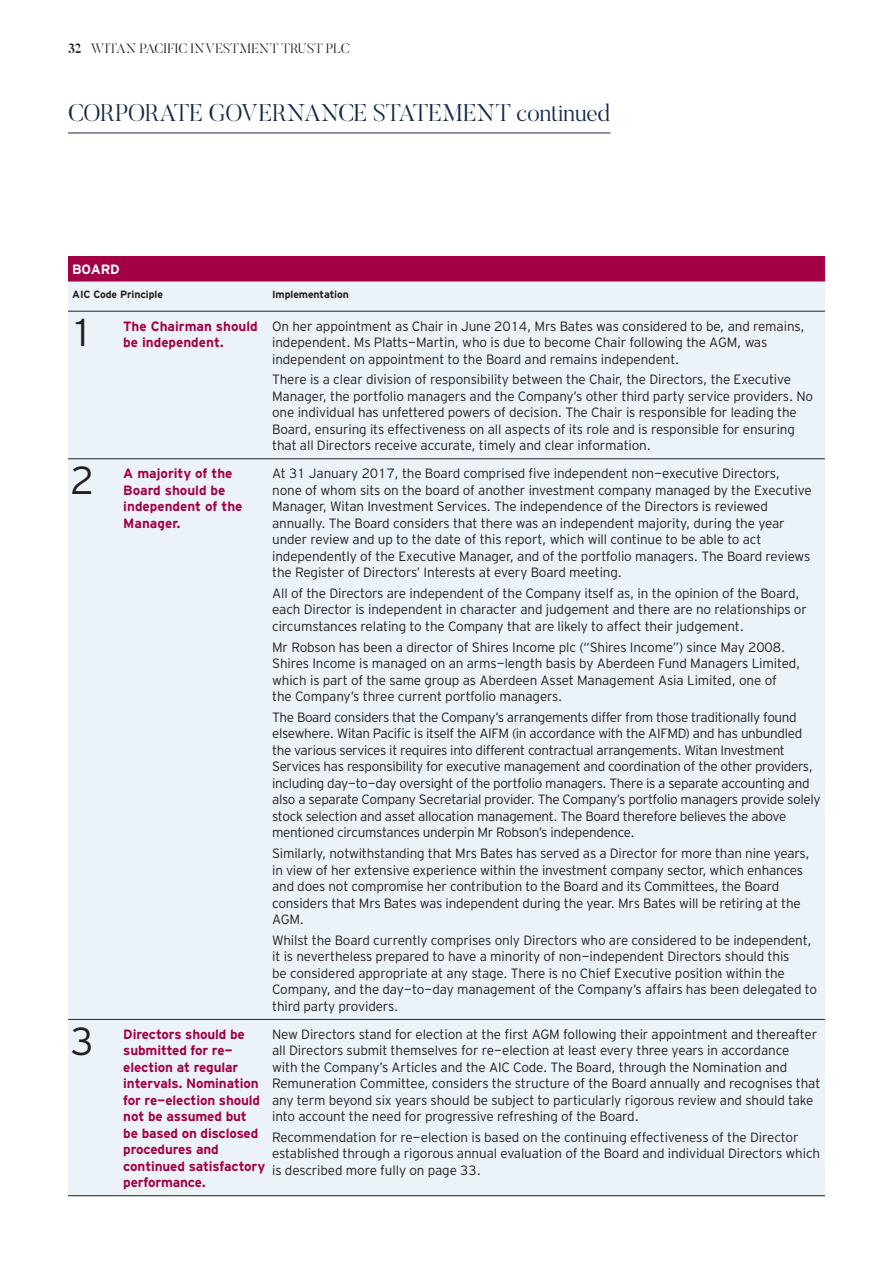
<style>
.page{position:relative;width:893px;height:1263px;background:#fff}
.page>*{position:absolute;margin:0;border:0;box-sizing:border-box;transform-origin:0 0}
.t1{font:300 39px "Interstate Tab";color:#231f20}
.t2{font:300 24px "Butler";letter-spacing:-.01em;color:#14274a}
.t3{font:300 13.5px/16.5px "Interstate Tab";letter-spacing:-.01em;color:#231f20}
.t4{font:700 13.5px/16.5px "Interstate Tab";letter-spacing:-.01em;color:#a40046}
.t5{font:300 13.5px "Butler";letter-spacing:.005em;color:#231f20}
.t6{font:700 13.5px "Interstate Tab";letter-spacing:-.015em;color:#fff}
.t7{font:700 10.5px "Interstate Tab";letter-spacing:-.01em;color:#231f20}
.s1{font-weight:700}
</style>
<div class="page">
<div style="left:68px;top:256px;width:757px;height:25px;background:#a40046"></div>
<div style="left:68px;top:281px;width:757px;height:914px;background:#ebf3f8"></div>
<hr style="left:68px;top:311px;width:757px;height:1px;background:#231f20">
<hr style="left:68px;top:458px;width:757px;height:1px;background:#231f20">
<hr style="left:68px;top:1019px;width:757px;height:1px;background:#231f20">
<hr style="left:68px;top:1195px;width:757px;height:1px;background:#231f20">
<hr style="left:68px;top:133px;width:542px;height:1px;background:#14274a">
<p class="t5" style="left:68px;top:41px;width:283px"><span class="s1">32</span> WITAN PACIFIC INVESTMENT TRUST PLC</p>
<h2 class="t2" style="left:68px;top:98px;width:544px">CORPORATE GOVERNANCE STATEMENT continued</h2>
<p class="t6" style="left:72px;top:265px;width:49px">BOARD</p>
<p class="t7" style="left:72px;top:291px;width:92px">AIC Code Principle</p>
<p class="t7" style="left:272px;top:291px;width:78px">Implementation</p>
<h1 class="t1" style="left:70px;top:319px;width:26px">1</h1>
<p class="t4" style="left:123px;top:319px;width:136px">The Chairman should be independent.</p>
<p class="t3" style="left:272px;top:319px;width:534px">On her appointment as Chair in June 2014, Mrs Bates was considered to be, and remains, independent. Ms Platts-Martin, who is due to become Chair following the AGM, was independent on appointment to the Board and remains independent.</p>
<p class="t3" style="left:272px;top:373px;width:543px">There is a clear division of responsibility between the Chair, the Directors, the Executive Manager, the portfolio managers and the Company’s other third party service providers. No one individual has unfettered powers of decision. The Chair is responsible for leading the Board, ensuring its effectiveness on all aspects of its role and is responsible for ensuring that all Directors receive accurate, timely and clear information.</p>
<h1 class="t1" style="left:70px;top:466px;width:26px">2</h1>
<p class="t4" style="left:123px;top:466px;width:121px">A majority of the<br>Board should be independent of the<br>Manager.</p>
<p class="t3" style="left:272px;top:467px;width:541px">At 31 January 2017, the Board comprised five independent non-executive Directors, none of whom sits on the board of another investment company managed by the Executive Manager, Witan Investment Services. The independence of the Directors is reviewed annually. The Board considers that there was an independent majority, during the year under review and up to the date of this report, which will continue to be able to act independently of the Executive Manager, and of the portfolio managers. The Board reviews the Register of Directors’ Interests at every Board meeting.</p>
<p class="t3" style="left:272px;top:586px;width:536px">All of the Directors are independent of the Company itself as, in the opinion of the Board, each Director is independent in character and judgement and there are no relationships or circumstances relating to the Company that are likely to affect their judgement.</p>
<p class="t3" style="left:272px;top:640px;width:530px">Mr Robson has been a director of Shires Income plc (“Shires Income”) since May 200 8.<br>Shires Income is managed on an arms-length basis by Aberdeen Fund Managers Limited, which is part of the same group as Aberdeen Asset Management Asia Limited, one of<br>the Company’s three current portfolio managers.</p>
<p class="t3" style="left:272px;top:710px;width:550px">The Board considers that the Company’s arrangements differ from those traditionally found elsewhere . Witan Pacific is itself the AIFM (in accordance with the AIFMD) and has unbundled the various services it requires into different contractual arrangements. Witan Investment Services has responsibility for executive management and coordination of the other providers, including day-to-day oversight of the portfolio managers. There is a separate accounting and also a separate Company Secretarial provider. The Company’s portfolio managers provide solely stock selection and asset allocation management. The Board therefore believes the above mentioned circumstances underpin Mr Robson’s independence.</p>
<p class="t3" style="left:272px;top:847px;width:539px">Similarly, notwithstanding that Mrs Bates has served as a Director for more than nine years, in view of her extensive experience within the investment company sector, which enhances and does not compromise her contribution to the Board and its Committees, the Board considers that Mrs Bates was independent during the year. Mrs Bates will be retiring at the AGM.</p>
<p class="t3" style="left:272px;top:933px;width:546px">Whilst the Board currently comprises only Directors who are considered to be independent, it is nevertheless prepared to have a minority of non-independent Directors should this<br>be considered appropriate at any stage. There is no Chief Executive position within the Company, and the day-to-day management of the Company’s affairs has been delegated to third party providers.</p>
<h1 class="t1" style="left:70px;top:1027px;width:26px">3</h1>
<p class="t4" style="left:123px;top:1027px;width:144px">Directors should be submitted for re&shy;election at regular intervals. Nomination for re-election should not be assumed but<br>be based on disclosed procedures and continued satis factory performance.</p>
<p class="t3" style="left:272px;top:1027px;width:550px">New Directors stand for election at the first AGM following their appointment and thereafter all Directors submit themselves for re-election at least every three years in accordance<br>with the Company’s Articles and the AIC Code. The Board, through the Nomination and Remuneration Committee, considers the structure of the Board annually and recognises that any term beyond six years should be subject to particularly rigorous review and should take into account the need for progressive refreshing of the Board.</p>
<p class="t3" style="left:272px;top:1130px;width:550px">Recommendation for re-election is based on the continuing effectiveness of the Director established through a rigorous annual evaluation of the Board and individual Directors which is described more fully on page 33.</p>
</div>
